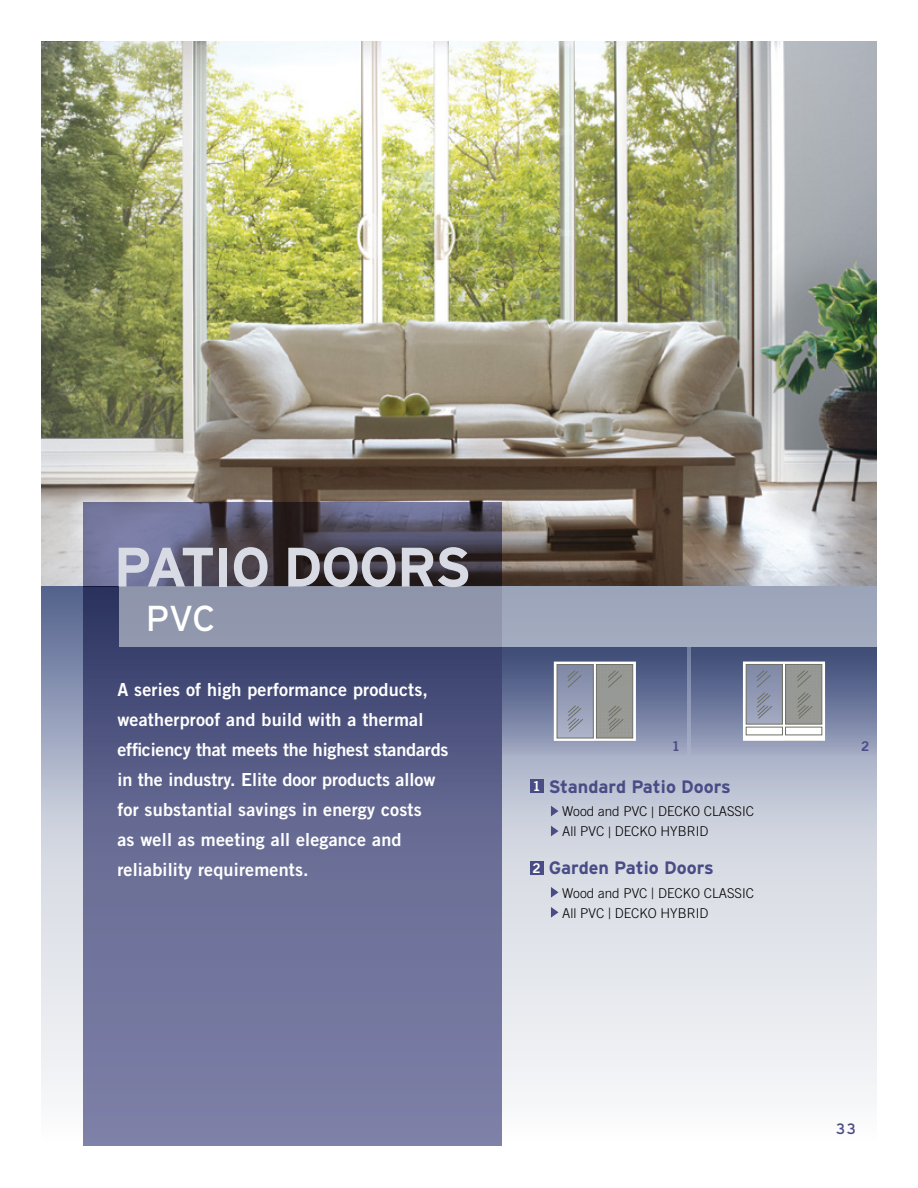
<style>
.page{position:relative;width:918px;height:1188px;background:#fff}
.page>*{position:absolute;margin:0;border:0;box-sizing:border-box;transform-origin:0 0}
.Titre__Séparatrices{font:700 55.5px "Interstate";letter-spacing:-.03em;color:#d8dbe3}
.Type_de_produit__Sép{font:36px "Interstate";color:#fff}
.Txt_Gras__Séparatric{font:18px/30px "Trade Gothic Bold Two";letter-spacing:.01em;color:#fff}
.Énum__Produit_1__Sép{font:700 18px "Interstate";color:#494c85}
.t1{font:15px "Interstate";color:#494c85}
.Énum__Produit_2__Sép{font:300 13.5px "Trade Gothic";color:#000}
.t2{font:13.5px "Trade Gothic Bold Two";color:#fff}
.Texte_Courant{font:13.5px "Trade Gothic Bold Two";color:#494c85}
.s1{font-size:15.6px}
</style>
<div class="page">
<img style="left:42px;top:42px;width:834px;height:545px">
<svg style="left:42px;top:816px;width:834px;height:330px"></svg>
<div style="left:42px;top:587px;width:834px;height:229px;background:linear-gradient(to bottom,#51608c,#cacfdd)"></div>
<div style="left:84px;top:587px;width:418px;height:559px;background:linear-gradient(to bottom,#383f6b,#898bb1)"></div>
<svg style="left:84px;top:502px;width:418px;height:85px;background:#504d61"></svg>
<div style="left:119px;top:587px;width:757px;height:60px;background:linear-gradient(to right,#8c93a9,#a3acc0)"></div>
<div style="left:530px;top:780px;width:13px;height:13px;background:#494c85"></div>
<svg style="left:551px;top:806px;width:8px;height:10px"></svg>
<svg style="left:551px;top:826px;width:8px;height:10px"></svg>
<div style="left:530px;top:861px;width:13px;height:13px;background:#494c85"></div>
<svg style="left:551px;top:887px;width:8px;height:11px"></svg>
<svg style="left:551px;top:907px;width:8px;height:11px"></svg>
<div style="left:692px;top:647px;width:184px;height:108px;background:linear-gradient(to bottom,#3a4874,#9ca4c0)"></div>
<svg style="left:743px;top:662px;width:82px;height:79px"></svg>
<div style="left:503px;top:647px;width:184px;height:108px;background:linear-gradient(to bottom,#3a4874,#9ca5c0)"></div>
<svg style="left:554px;top:662px;width:82px;height:79px;background:#a0a4ab"></svg>
<p class="Titre__Séparatrices" style="left:114px;top:536px;width:359px">PATIO DOORS</p>
<p class="Type_de_produit__Sép" style="left:146px;top:599px;width:71px">PVC</p>
<p class="Txt_Gras__Séparatric" style="left:117px;top:674px;width:333px">A series of high performance products, weatherproof and build with a thermal efficiency that meets the highest standards in the industry. Elite door products allow for substantial savings in energy costs<br>as well as meeting all elegance and reliability requirements.</p>
<p class="Texte_Courant" style="left:672px;top:738px;width:10px">1</p>
<p class="Texte_Courant" style="left:861px;top:738px;width:10px">2</p>
<p class="t2" style="left:533px;top:778px;width:10px">1</p>
<p class="Énum__Produit_1__Sép" style="left:549px;top:777px;width:184px">Standard Patio Doors</p>
<p class="Énum__Produit_2__Sép" style="left:562px;top:804px;width:193px">Wood and PVC <span class="s1">|</span> DECKO CLASSIC</p>
<p class="Énum__Produit_2__Sép" style="left:562px;top:824px;width:148px">All PVC <span class="s1">|</span> DECKO HYBRID</p>
<p class="t2" style="left:533px;top:859px;width:10px">2</p>
<p class="Énum__Produit_1__Sép" style="left:549px;top:858px;width:167px">Garden Patio Doors</p>
<p class="Énum__Produit_2__Sép" style="left:562px;top:885px;width:193px">Wood and PVC <span class="s1">|</span> DECKO CLASSIC</p>
<p class="Énum__Produit_2__Sép" style="left:562px;top:905px;width:148px">All PVC <span class="s1">|</span> DECKO HYBRID</p>
<p class="t1" style="left:836px;top:1120px;width:21px">33</p>
</div>
